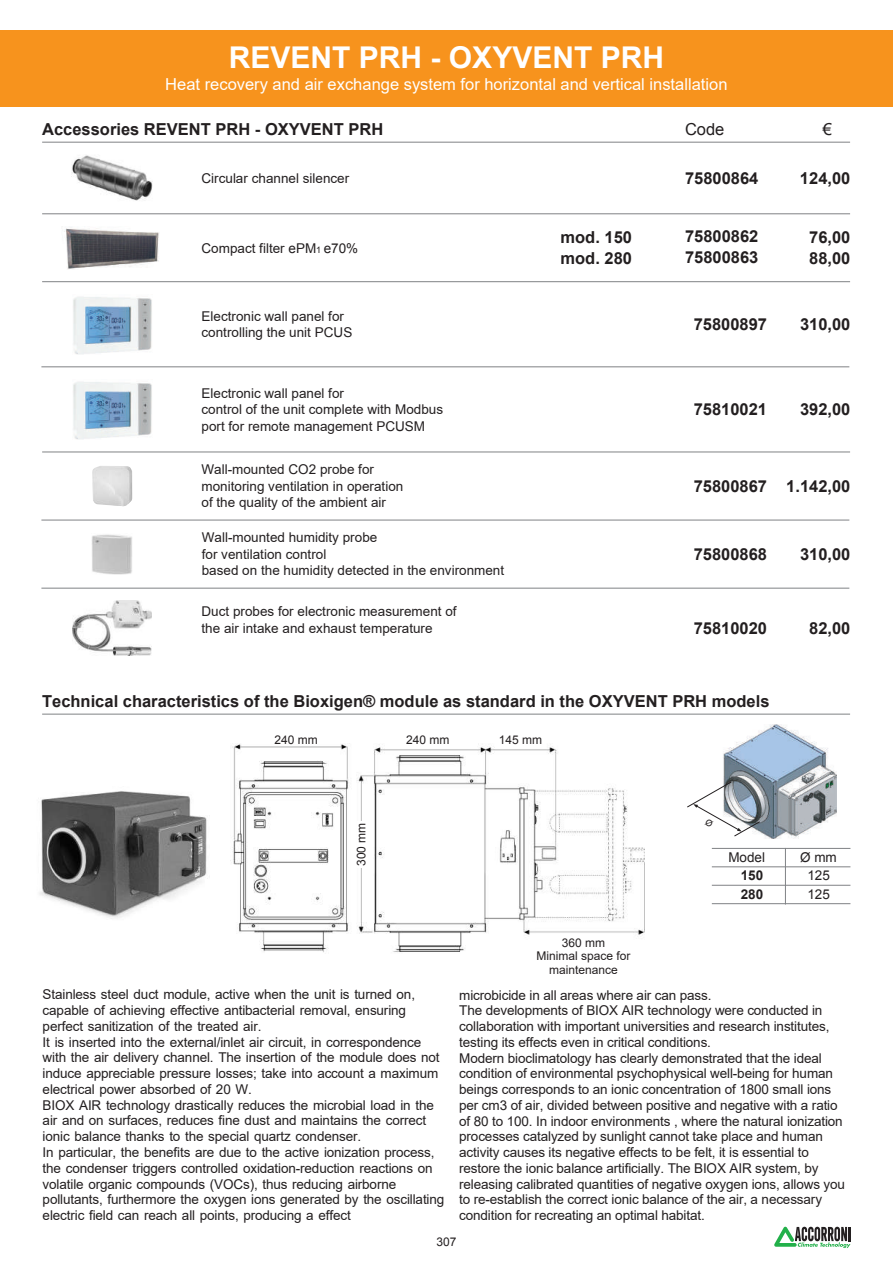
<style>
.page{position:relative;width:893px;height:1263px;background:#fff}
.page>*{position:absolute;margin:0;border:0;box-sizing:border-box;transform-origin:0 0}
.t1{font:700 30px "Arial";color:#fff}
.t2{font:700 16.5px/21px "Arial";color:#231f20}
.t3{font:700 16.5px/21px "Arial";color:#231f20}
.t4{font:16.5px "Arial";color:#fff}
.t5{font:16.5px "Arial";color:#231f20}
.t6{font:13.5px/15.8px "Arial";letter-spacing:-.01em;color:#231f20}
.t7{font:700 13.5px/18.5px "Arial";color:#231f20}
.t8{font:12px/13.5px "Arial";color:#231f20;text-align:center}
.s1{font-size:9px}
.s2{font-style:inherit}
</style>
<div class="page">
<svg style="left:774px;top:1227px;width:76px;height:21px"></svg>
<div style="left:0;top:30px;width:893px;height:76px;background:#f7931d"></div>
<hr style="left:42px;top:142px;width:808px;height:1px;background:#808285">
<hr style="left:42px;top:714px;width:808px;height:1px;background:#808285">
<hr style="left:42px;top:213px;width:808px;height:1px;background:#808285">
<hr style="left:42px;top:451px;width:808px;height:1px;background:#808285">
<hr style="left:42px;top:281px;width:808px;height:1px;background:#808285">
<img style="left:71px;top:155px;width:82px;height:46px">
<img style="left:64px;top:228px;width:95px;height:41px">
<hr style="left:41px;top:366px;width:808px;height:1px;background:#808285">
<img style="left:73px;top:297px;width:79px;height:57px">
<img style="left:73px;top:382px;width:79px;height:57px">
<hr style="left:41px;top:520px;width:808px;height:1px;background:#808285">
<hr style="left:41px;top:588px;width:808px;height:1px;background:#808285">
<img style="left:92px;top:466px;width:40px;height:40px">
<img style="left:73px;top:601px;width:79px;height:54px">
<img style="left:39px;top:791px;width:168px;height:128px">
<img style="left:232px;top:744px;width:412px;height:208px">
<div style="left:357px;top:821px;width:8px;height:47px;background:#fff"></div>
<img style="left:723px;top:725px;width:113px;height:114px">
<hr style="left:785px;top:848px;width:1px;height:56px;background:#808285">
<hr style="left:712px;top:903px;width:138px;height:1px;background:#808285">
<hr style="left:712px;top:885px;width:138px;height:1px;background:#808285">
<hr style="left:712px;top:848px;width:138px;height:1px;background:#808285">
<hr style="left:712px;top:866px;width:138px;height:1px;background:#808285">
<img style="left:92px;top:534px;width:40px;height:40px">
<svg style="left:687px;top:782px;width:73px;height:54px"></svg>
<h1 class="t1" style="left:229px;top:37px;width:437px">REVENT PRH - OXYVENT PRH</h1>
<p class="t4" style="left:165px;top:73px;width:564px">Heat recovery and air exchange system for horizontal and vertical installation</p>
<p class="t2" style="left:42px;top:120px;width:343px">Accessories REVENT PRH - OXYVENT PRH</p>
<p class="t5" style="left:685px;top:119px;width:41px">Code</p>
<p class="t5" style="left:823px;top:119px;width:11px">€</p>
<p class="t6" style="left:201px;top:170px;width:149px">Circular channel silencer</p>
<p class="t2" style="left:685px;top:168px;width:75px">75800864</p>
<p class="t2" style="left:800px;top:168px;width:52px">124,00</p>
<p class="t6" style="left:201px;top:240px;width:158px">Compact filter ePM<span class="s1">1</span> e70%</p>
<p class="t3" style="left:560px;top:227px;width:73px"><span class="s2">mod</span>. 150 <span class="s2">mod</span>. 280</p>
<p class="t2" style="left:685px;top:226px;width:75px">75800862<br>75800863</p>
<p class="t3" style="left:809px;top:228px;width:43px">76,00<br>88,00</p>
<p class="t6" style="left:201px;top:308px;width:152px;line-height:16.5px">Electronic wall panel for controlling the unit PCUS</p>
<p class="t6" style="left:201px;top:385px;width:243px;line-height:16.5px">Electronic wall panel for<br>control of the unit complete with Modbus port for remote management PCUSM</p>
<p class="t6" style="left:201px;top:461px;width:203px;line-height:16.5px">Wall-mounted CO2 probe for monitoring ventilation in operation of the quality of the ambient air</p>
<p class="t6" style="left:202px;top:529px;width:304px;line-height:16.5px">Wall-mounted humidity probe<br>for ventilation control<br>based on the humidity detected in the environment</p>
<p class="t6" style="left:201px;top:603px;width:257px;line-height:16.5px">Duct probes for electronic measurement of the air intake and exhaust temperature</p>
<p class="t3" style="left:694px;top:315px;width:75px">75800897</p>
<p class="t3" style="left:800px;top:315px;width:52px">310,00</p>
<p class="t3" style="left:694px;top:400px;width:75px">75810021</p>
<p class="t3" style="left:800px;top:400px;width:52px">392,00</p>
<p class="t3" style="left:694px;top:476px;width:158px">75800867 1.142,00</p>
<p class="t3" style="left:694px;top:544px;width:75px">75800868</p>
<p class="t3" style="left:800px;top:544px;width:52px">310,00</p>
<p class="t3" style="left:694px;top:618px;width:75px">75810020</p>
<p class="t3" style="left:809px;top:618px;width:43px">82,00</p>
<p class="t2" style="left:42px;top:691px;width:729px">Technical characteristics of the Bioxigen® module as standard in the OXYVENT PRH models</p>
<p class="t8" style="left:274px;top:733px;width:45px">240 mm</p>
<p class="t8" style="left:406px;top:733px;width:45px">240 mm</p>
<p class="t8" style="left:355px;top:866px;width:45px;rotate:-90deg">300 mm</p>
<p class="t8" style="left:499px;top:733px;width:45px">145 mm</p>
<p class="t8" style="left:536px;top:936px;width:96px">360 mm<br>Minimal space for maintenance</p>
<p class="t6" style="left:728px;top:849px;width:38px">Model</p>
<p class="t7" style="left:741px;top:867px;width:24px">150<br>280</p>
<p class="t6" style="left:800px;top:848px;width:38px;line-height:18.5px;text-align:center">Ø mm<br>125<br>125</p>
<p class="t6" style="left:43px;top:987px;width:403px">Stainless steel duct module, active when the unit is turned on, capable of achieving effective antibacterial removal, ensuring perfect sanitization of the treated air.<br>It is inserted into the external/inlet air circuit, in correspondence with the air delivery channel. The insertion of the module does not induce appreciable pressure losses; take into account a maximum electrical power absorbed of 20 W.<br>BIOX AIR technology drastically reduces the microbial load in the air and on surfaces, reduces fine dust and maintains the correct ionic balance thanks to the special quartz condenser.<br>In particular, the benefits are due to the active ionization process, the condenser triggers controlled oxidation-reduction reactions on volatile organic compounds (VOCs), thus reducing airborne pollutants, furthermore the oxygen ions generated by the oscillating electric field can reach all points, producing a effect</p>
<p class="t6" style="left:459px;top:987px;width:387px">microbicide in all areas where air can pass.<br>The developments of BIOX AIR technology were conducted in collaboration with important universities and research institutes, testing its effects even in critical conditions.<br>Modern bioclimatology has clearly demonstrated that the ideal condition of environmental psychophysical well-being for human beings corresponds to an ionic concentration of 1800 small ions per cm3 of air, divided between positive and negative with a ratio of 80 to 100. In indoor environments , where the natural ionization processes catalyzed by sunlight cannot take place and human activity causes its negative effects to be felt, it is essential to restore the ionic balance artificially. The BIOX AIR system, by releasing calibrated quantities of negative oxygen ions, allows you to re-establish the correct ionic balance of the air, a necessary condition for recreating an optimal habitat.</p>
<p class="t8" style="left:436px;top:1235px;width:22px">307</p>
</div>
